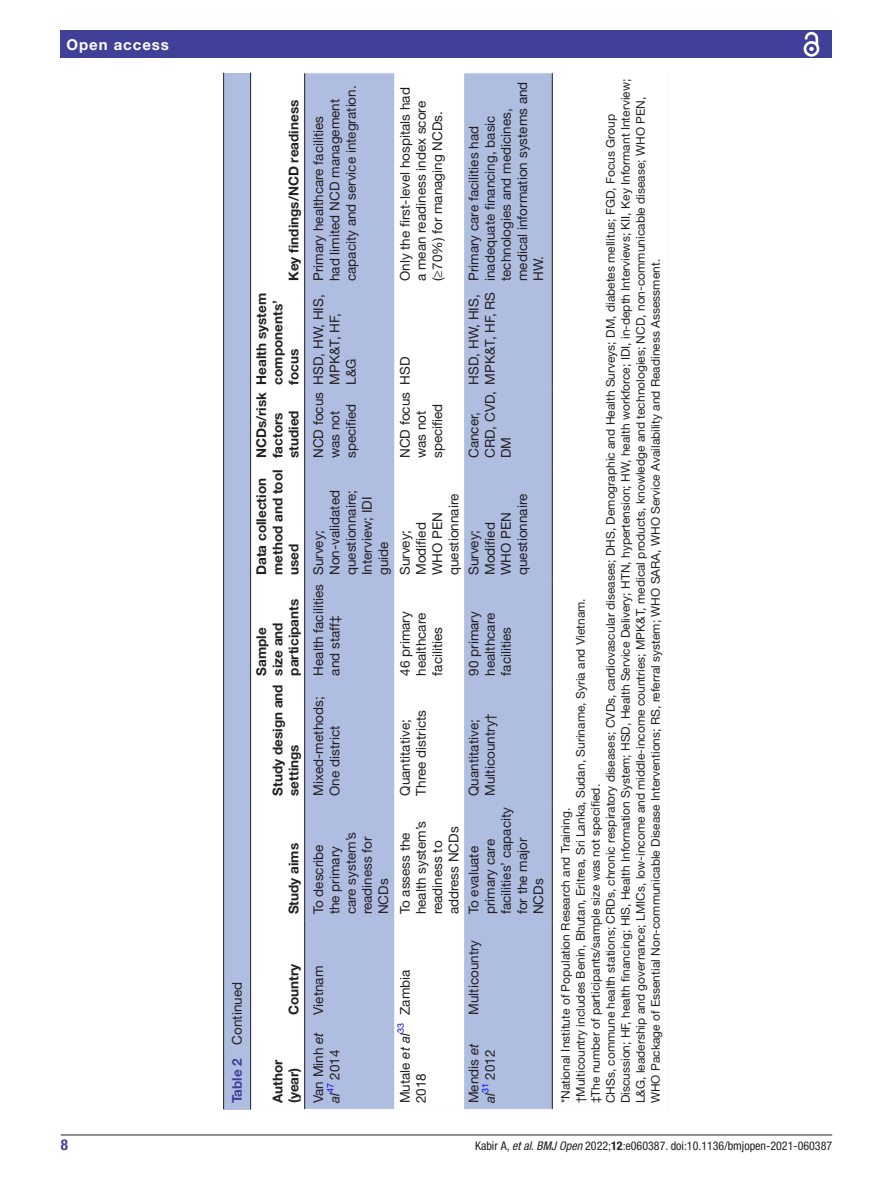
<style>
.page{position:relative;width:893px;height:1191px;background:#fff}
.page>*{position:absolute;margin:0;border:0;box-sizing:border-box;transform-origin:0 0}
.t1{font:700 15px "Helvetica Neue LT Std";letter-spacing:.065em;color:#fff}
.t2{font:700 condensed 15px "Helvetica Neue LT Std";color:#414099}
.t3{font:13.5px/16.2px "Helvetica Neue LT Std";color:#231f20}
.t4{font:700 13.5px/16.2px "Helvetica Neue LT Std";color:#231f20}
.t5{font:12px/15px "Helvetica Neue LT Std";color:#231f20}
.t6{font:condensed 12px "Helvetica Neue LT Std";color:#231f20}
.t7{font:9px "Helvetica Neue LT Std";color:#00f}
.s1{font-weight:700;color:#414099}
.s2{font-style:italic}
.s3{font-weight:700}
</style>
<div class="page">
<hr style="left:61px;top:1134px;width:771px;height:1px;background:#231f20">
<div style="left:61px;top:31px;width:771px;height:27px;background:#414099"></div>
<svg style="left:803px;top:31px;width:17px;height:26px"></svg>
<svg style="left:305px;top:73px;width:247px;height:1036px;fill:#afbde1"></svg>
<hr style="left:250px;top:1020px;width:1px;height:89px;background:#231f20">
<hr style="left:304px;top:1020px;width:1px;height:89px;background:#231f20">
<hr style="left:250px;top:920px;width:1px;height:100px;background:#231f20">
<hr style="left:304px;top:920px;width:1px;height:100px;background:#231f20">
<hr style="left:250px;top:801px;width:1px;height:119px;background:#231f20">
<hr style="left:304px;top:801px;width:1px;height:119px;background:#231f20">
<hr style="left:250px;top:681px;width:1px;height:120px;background:#231f20">
<hr style="left:304px;top:681px;width:1px;height:120px;background:#231f20">
<hr style="left:250px;top:581px;width:1px;height:100px;background:#231f20">
<hr style="left:304px;top:581px;width:1px;height:100px;background:#231f20">
<hr style="left:250px;top:464px;width:1px;height:117px;background:#231f20">
<hr style="left:304px;top:464px;width:1px;height:117px;background:#231f20">
<hr style="left:250px;top:390px;width:1px;height:74px;background:#231f20">
<hr style="left:304px;top:390px;width:1px;height:74px;background:#231f20">
<hr style="left:250px;top:287px;width:1px;height:103px;background:#231f20">
<hr style="left:304px;top:287px;width:1px;height:103px;background:#231f20">
<hr style="left:250px;top:73px;width:1px;height:214px;background:#231f20">
<hr style="left:304px;top:73px;width:1px;height:214px;background:#231f20">
<hr style="left:552px;top:920px;width:1px;height:100px;background:#231f20">
<hr style="left:552px;top:801px;width:1px;height:119px;background:#231f20">
<hr style="left:552px;top:681px;width:1px;height:120px;background:#231f20">
<hr style="left:552px;top:581px;width:1px;height:100px;background:#231f20">
<hr style="left:552px;top:464px;width:1px;height:117px;background:#231f20">
<hr style="left:552px;top:390px;width:1px;height:74px;background:#231f20">
<hr style="left:552px;top:287px;width:1px;height:103px;background:#231f20">
<hr style="left:552px;top:73px;width:1px;height:214px;background:#231f20">
<hr style="left:552px;top:1020px;width:1px;height:89px;background:#231f20">
<div style="left:224px;top:73px;width:18px;height:1036px;background:#afbde1"></div>
<hr style="left:223px;top:73px;width:1px;height:1036px;background:#231f20">
<p class="t1" style="left:66px;top:35px;width:104px">Open access</p>
<p class="t3" style="left:229px;top:1103px;width:123px;rotate:-90deg"><span class="s1">Table 2</span> Continued</p>
<p class="t4" style="left:285px;top:281px;width:183px;rotate:-90deg">Key findings/NCD readiness</p>
<p class="t4" style="left:253px;top:384px;width:93px;rotate:-90deg">Health system components’ focus</p>
<p class="t4" style="left:253px;top:458px;width:68px;rotate:-90deg">NCDs/risk factors studied</p>
<p class="t4" style="left:253px;top:575px;width:107px;rotate:-90deg">Data collection method and tool used</p>
<p class="t4" style="left:253px;top:675px;width:78px;rotate:-90deg">Sample size and participants</p>
<p class="t4" style="left:269px;top:795px;width:113px;rotate:-90deg">Study design and settings</p>
<p class="t4" style="left:285px;top:914px;width:73px;rotate:-90deg">Study aims</p>
<p class="t4" style="left:285px;top:1014px;width:53px;rotate:-90deg">Country</p>
<p class="t4" style="left:269px;top:1103px;width:45px;rotate:-90deg">Author (year)</p>
<p class="t3" style="left:465px;top:281px;width:201px;rotate:-90deg">Primary care facilities had inadequate financing, basic technologies and medicines, medical information systems and<br>HW.</p>
<p class="t5" style="left:558px;top:1103px;width:1026px;rotate:-90deg">*National Institute of Population Research and Training.<br>†Multicountry includes Benin, Bhutan, Eritrea, Sri Lanka, Sudan, Suriname, Syria and Vietnam.<br>‡The number of participants/sample size was not specified.<br>CHSs, commune health stations; CRDs, chronic respiratory diseases; CVDs, cardiovascular diseases; DHS, Demographic and Health Surveys; DM, diabetes mellitus; FGD, Focus Group Discussion; HF, health financing; HIS, Health Information System; HSD, Health Service Delivery; HTN, hypertension; HW, health workforce; IDI, in-depth Interviews; KII, Key Informant Interview; L&amp;G, leadership and governance; LMICs, low-income and middle-income countries; MPK&amp;T, medical products, knowledge and technologies; NCD, non-communicable disease; WHO PEN, WHO Package of Essential Non-communicable Disease Interventions; RS, referral system; WHO SARA, WHO Service Availability and Readiness Assessment.</p>
<p class="t3" style="left:310px;top:281px;width:197px;rotate:-90deg">Primary healthcare facilities<br>had limited NCD management capacity and service integration.</p>
<p class="t3" style="left:397px;top:281px;width:195px;rotate:-90deg">Only the first-level hospitals had a mean readiness index score (≥70%) for managing NCDs.</p>
<p class="t3" style="left:465px;top:384px;width:94px;rotate:-90deg">HSD, HW, HIS,<br>MPK&amp;T, HF, RS</p>
<p class="t3" style="left:310px;top:384px;width:92px;rotate:-90deg">HSD, HW, HIS,<br>MPK&amp;T, HF,<br>L&amp;G</p>
<p class="t3" style="left:397px;top:384px;width:29px;rotate:-90deg">HSD</p>
<p class="t3" style="left:465px;top:458px;width:69px;rotate:-90deg">Cancer,<br>CRD, CVD,<br>DM</p>
<p class="t3" style="left:397px;top:458px;width:68px;rotate:-90deg">NCD focus was not specified</p>
<p class="t3" style="left:310px;top:458px;width:68px;rotate:-90deg">NCD focus was not specified</p>
<p class="t3" style="left:310px;top:575px;width:87px;rotate:-90deg">Survey;<br>Non-validated questionnaire;<br>Interview; IDI guide</p>
<p class="t3" style="left:397px;top:575px;width:83px;rotate:-90deg">Survey;<br>Modified<br>WHO PEN questionnaire</p>
<p class="t3" style="left:465px;top:575px;width:83px;rotate:-90deg">Survey;<br>Modified<br>WHO PEN questionnaire</p>
<p class="t3" style="left:310px;top:675px;width:93px;rotate:-90deg">Health facilities and staff‡</p>
<p class="t3" style="left:397px;top:675px;width:66px;text-align:justify;rotate:-90deg">46 primary healthcare facilities</p>
<p class="t3" style="left:465px;top:675px;width:66px;text-align:justify;rotate:-90deg">90 primary healthcare facilities</p>
<p class="t3" style="left:310px;top:795px;width:101px;rotate:-90deg">Mixed-methods;<br>One district</p>
<p class="t3" style="left:397px;top:795px;width:87px;rotate:-90deg">Quantitative;<br>Three districts</p>
<p class="t3" style="left:465px;top:795px;width:84px;rotate:-90deg">Quantitative;<br>Multicountry†</p>
<p class="t3" style="left:465px;top:914px;width:109px;rotate:-90deg">To evaluate primary care facilities’ capacity for the major<br>NCDs</p>
<p class="t3" style="left:397px;top:914px;width:95px;rotate:-90deg">To assess the health system’s readiness to address NCDs</p>
<p class="t3" style="left:310px;top:914px;width:84px;rotate:-90deg">To describe the primary care system’s readiness for<br>NCDs</p>
<p class="t3" style="left:465px;top:1014px;width:77px;rotate:-90deg">Multicountry</p>
<p class="t3" style="left:310px;top:1014px;width:51px;rotate:-90deg">Vietnam</p>
<p class="t3" style="left:397px;top:1014px;width:47px;rotate:-90deg">Zambia</p>
<p class="t7" style="left:395px;top:1033px;width:11px;rotate:-90deg">33</p>
<p class="t3" style="left:310px;top:1103px;width:73px;rotate:-90deg">Van Minh <span class="s2">et al</span><sup>47</sup> 2014</p>
<p class="t3" style="left:397px;top:1103px;width:72px;rotate:-90deg">Mutale <span class="s2">et al</span></p>
<p class="t3" style="left:465px;top:1103px;width:61px;rotate:-90deg">Mendis <span class="s2">et al</span><sup>31</sup> 2012</p>
<p class="t3" style="left:413px;top:1103px;width:32px;rotate:-90deg">2018</p>
<p class="t2" style="left:61px;top:1135px;width:9px">8</p>
<p class="t6" style="left:475px;top:1138px;width:359px">Kabir A, <span class="s2">et al</span>. <span class="s2">BMJ Open</span> 2022;<span class="s3">12</span>:e060387. doi:10.1136/bmjopen-2021-060387</p>
</div>
